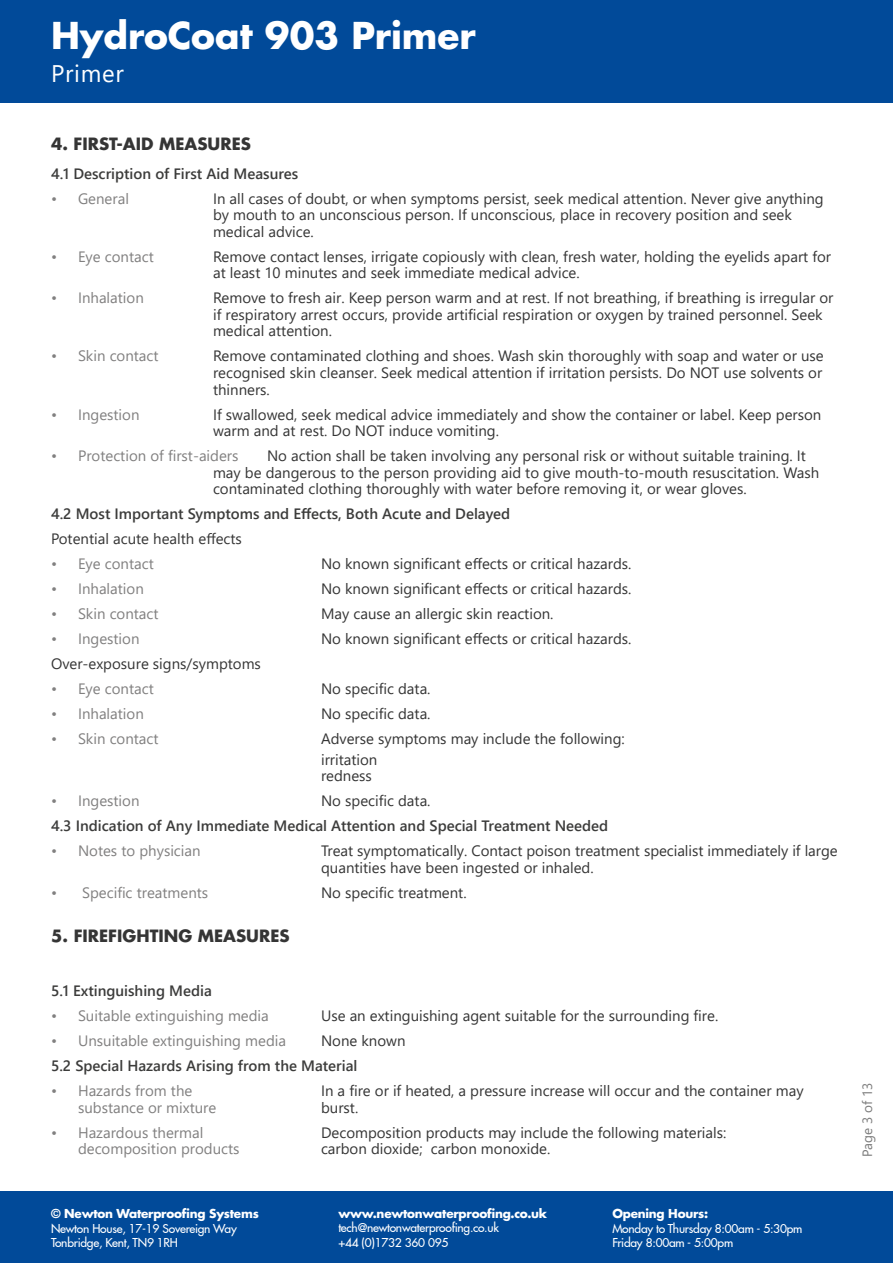
<style>
.page{position:relative;width:893px;height:1263px;background:#fff}
.page>*{position:absolute;margin:0;border:0;box-sizing:border-box;transform-origin:0 0}
.t1{font:700 36px "Futura LT Pro";color:#fff}
.t2{font:24px "Segoe UI";letter-spacing:.03em;color:#fff}
.t3{font:700 16.5px "Futura LT Pro";color:#353535}
.t4{font:15px/16.5px "Segoe UI";color:#353535}
.t5{font:15px "Segoe UI";color:#818080}
.t6{font:600 15px "Segoe UI";color:#3c3c3b}
.t7{font:13.5px "Segoe UI";color:#7b7b7b}
.t8{font:500 12px/14.4px "Futura LT Pro";letter-spacing:-.02em;color:#fff}
.t9{font:700 12px "Futura LT Pro";letter-spacing:-.02em;color:#fff}
</style>
<div class="page">
<div style="left:0;top:0;width:893px;height:103px;background:#014a99"></div>
<div style="left:0;top:1191px;width:893px;height:72px;background:#014a99"></div>
<h1 class="t1" style="left:51px;top:8px;width:426px">HydroCoat 903 Primer</h1>
<h2 class="t2" style="left:51px;top:51px;width:74px">Primer</h2>
<p class="t3" style="left:51px;top:131px;width:201px">4. FIRST-AID MEASURES</p>
<p class="t6" style="left:51px;top:159px;width:249px">4.1 Description of First Aid Measures</p>
<p class="t5" style="left:51px;top:184px;width:79px">• General</p>
<p class="t4" style="left:213px;top:189px;width:612px">In all cases of doubt, or when symptoms persist, seek medical attention. Never give anything by mouth to an unconscious person. If unconscious, place in recovery position and seek medical advice.</p>
<p class="t5" style="left:51px;top:242px;width:104px">• Eye contact</p>
<p class="t4" style="left:213px;top:247px;width:620px">Remove contact lenses, irrigate copiously with clean, fresh water, holding the eyelids apart for at least 10 minutes and seek immediate medical advice.</p>
<p class="t5" style="left:51px;top:284px;width:94px">• Inhalation</p>
<p class="t4" style="left:213px;top:289px;width:622px">Remove to fresh air. Keep person warm and at rest. If not breathing, if breathing is irregular or if respiratory arrest occurs, provide artificial respiration or oxygen by trained personnel. Seek medical attention.</p>
<p class="t5" style="left:51px;top:342px;width:109px">• Skin contact</p>
<p class="t4" style="left:213px;top:347px;width:612px;text-align:justify">Remove contaminated clothing and shoes. Wash skin thoroughly with soap and water or use recognised skin cleanser. Seek medical attention if irritation persists. Do NOT use solvents or thinners.</p>
<p class="t5" style="left:51px;top:400px;width:90px">• Ingestion</p>
<p class="t4" style="left:213px;top:405px;width:610px">If swallowed, seek medical advice immediately and show the container or label. Keep person warm and at rest. Do NOT induce vomiting.</p>
<p class="t5" style="left:51px;top:441px;width:189px">• Protection of first-aiders</p>
<p class="t4" style="left:213px;top:446px;width:608px;text-indent:54px">No action shall be taken involving any personal risk or without suitable training. It may be dangerous to the person providing aid to give mouth-to-mouth resuscitation. Wash contaminated clothing thoroughly with water before removing it, or wear gloves.</p>
<p class="t6" style="left:51px;top:499px;width:461px">4.2 Most Important Symptoms and Effects, Both Acute and Delayed</p>
<p class="t4" style="left:51px;top:529px;width:192px">Potential acute health effects</p>
<p class="t5" style="left:51px;top:550px;width:104px">• Eye contact</p>
<p class="t4" style="left:321px;top:554px;width:312px">No known significant effects or critical hazards.</p>
<p class="t5" style="left:51px;top:575px;width:94px">• Inhalation</p>
<p class="t4" style="left:321px;top:579px;width:312px">No known significant effects or critical hazards.</p>
<p class="t5" style="left:51px;top:600px;width:109px">• Skin contact</p>
<p class="t4" style="left:321px;top:604px;width:234px">May cause an allergic skin reaction.</p>
<p class="t5" style="left:51px;top:625px;width:90px">• Ingestion</p>
<p class="t4" style="left:321px;top:629px;width:312px">No known significant effects or critical hazards.</p>
<p class="t4" style="left:51px;top:654px;width:211px">Over-exposure signs/symptoms</p>
<p class="t5" style="left:51px;top:675px;width:104px">• Eye contact</p>
<p class="t4" style="left:321px;top:679px;width:111px">No specific data.</p>
<p class="t5" style="left:51px;top:700px;width:94px">• Inhalation</p>
<p class="t4" style="left:321px;top:704px;width:111px">No specific data.</p>
<p class="t5" style="left:51px;top:725px;width:109px">• Skin contact</p>
<p class="t4" style="left:321px;top:727px;width:305px;line-height:20.5px">Adverse symptoms may include the following: irritation</p>
<p class="t4" style="left:321px;top:766px;width:52px">redness</p>
<p class="t5" style="left:51px;top:787px;width:90px">• Ingestion</p>
<p class="t4" style="left:321px;top:791px;width:111px">No specific data.</p>
<p class="t6" style="left:51px;top:812px;width:559px">4.3 Indication of Any Immediate Medical Attention and Special Treatment Needed</p>
<p class="t5" style="left:51px;top:837px;width:151px">• Notes to physician</p>
<p class="t4" style="left:321px;top:841px;width:518px">Treat symptomatically. Contact poison treatment specialist immediately if large quantities have been ingested or inhaled.</p>
<p class="t5" style="left:51px;top:878px;width:159px">• Specific treatments</p>
<p class="t4" style="left:321px;top:883px;width:147px">No specific treatment.</p>
<p class="t3" style="left:51px;top:923px;width:240px">5. FIREFIGHTING MEASURES</p>
<p class="t6" style="left:51px;top:977px;width:162px">5.1 Extinguishing Media</p>
<p class="t5" style="left:51px;top:1002px;width:219px">• Suitable extinguishing media</p>
<p class="t4" style="left:321px;top:1006px;width:399px">Use an extinguishing agent suitable for the surrounding fire.</p>
<p class="t5" style="left:51px;top:1027px;width:237px">• Unsuitable extinguishing media</p>
<p class="t4" style="left:321px;top:1031px;width:86px">None known</p>
<p class="t6" style="left:51px;top:1052px;width:308px">5.2 Special Hazards Arising from the Material</p>
<p class="t5" style="left:51px;top:1077px;width:143px">• Hazards from the</p>
<p class="t4" style="left:321px;top:1081px;width:484px">In a fire or if heated, a pressure increase will occur and the container may</p>
<p class="t5" style="left:78px;top:1093px;width:140px">substance or mixture</p>
<p class="t4" style="left:321px;top:1098px;width:39px">burst.</p>
<p class="t5" style="left:51px;top:1118px;width:154px">• Hazardous thermal</p>
<p class="t4" style="left:321px;top:1123px;width:407px">Decomposition products may include the following materials:</p>
<p class="t5" style="left:78px;top:1135px;width:163px">decomposition products</p>
<p class="t4" style="left:321px;top:1139px;width:231px">carbon dioxide; carbon monoxide.</p>
<p class="t9" style="left:51px;top:1204px;width:209px">© Newton Waterproofing Systems</p>
<p class="t8" style="left:51px;top:1220px;width:187px">Newton House, 17-19 Sovereign Way<br>Tonbridge, Kent, TN9 1RH</p>
<p class="t9" style="left:338px;top:1204px;width:210px">www.newtonwaterproofing.co.uk</p>
<p class="t8" style="left:338px;top:1220px;width:162px">tech@newtonwaterproofing.co.uk +44 (0)1732 360 095</p>
<p class="t9" style="left:612px;top:1204px;width:97px">Opening Hours:</p>
<p class="t8" style="left:612px;top:1220px;width:191px">Monday to Thursday 8:00am - 5:30pm<br>Friday 8:00am - 5:00pm</p>
<p class="t7" style="left:854px;top:1157px;width:76px;rotate:-90deg">Page 3 of 13</p>
</div>
